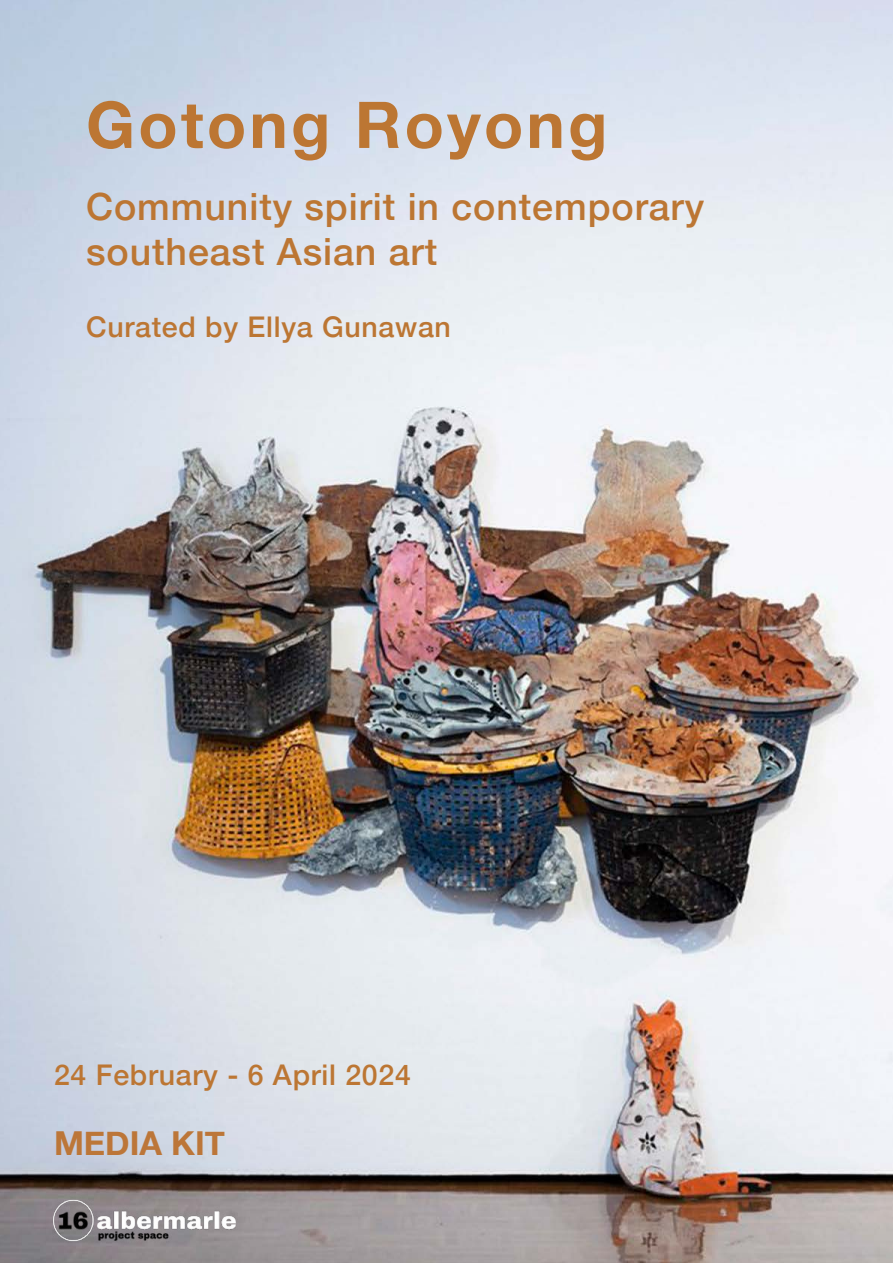
<style>
.page{position:relative;width:893px;height:1263px;background:#fff}
.page>*{position:absolute;margin:0;border:0;box-sizing:border-box;transform-origin:0 0}
.t1{font:700 64.5px "Helvetica Neue";letter-spacing:.05em;color:#bc7633}
.t2{font:500 37.5px/45px "Helvetica Neue";letter-spacing:.025em;color:#bc7633}
.t3{font:700 33px "Helvetica Neue";color:#bc7638}
.t4{font:500 28.5px "Helvetica Neue";letter-spacing:.025em;color:#bc7633}
</style>
<div class="page">
<img style="left:0;top:0;width:893px;height:1263px">
<img style="left:45px;top:1195px;width:196px;height:51px">
<h1 class="t1" style="left:86px;top:74px;width:523px">Gotong Royong</h1>
<p class="t2" style="left:86px;top:181px;width:620px">Community spirit in contemporary southeast Asian art</p>
<p class="t4" style="left:86px;top:304px;width:366px">Curated by Ellya Gunawan</p>
<p class="t4" style="left:54px;top:1051px;width:358px">24 February - 6 April 2024</p>
<p class="t3" style="left:54px;top:1117px;width:173px">MEDIA KIT</p>
</div>
